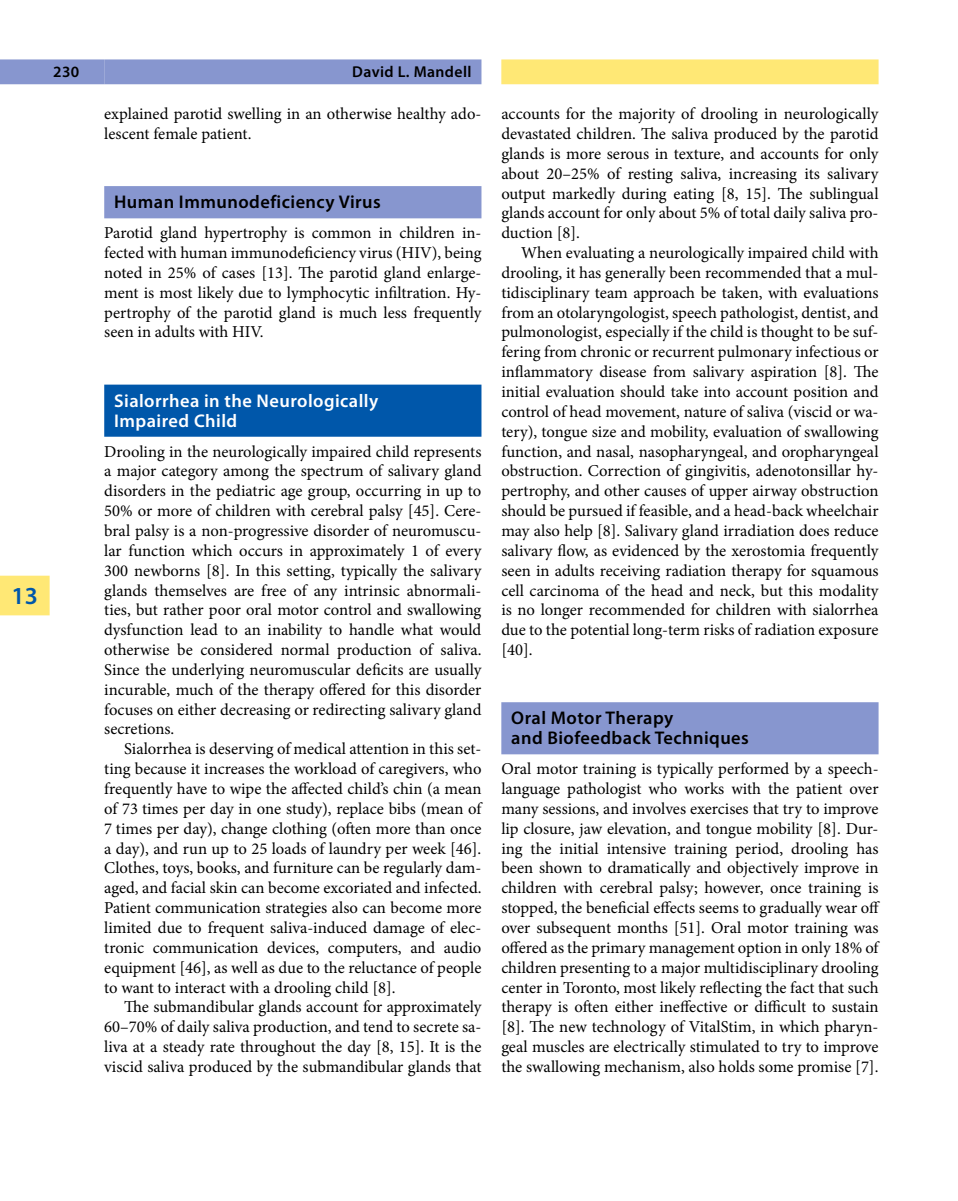
<style>
.page{position:relative;width:958px;height:1201px;background:#fff}
.page>*{position:absolute;margin:0;border:0;box-sizing:border-box;transform-origin:0 0}
.t1{font:600 24.5px "Myriad Pro";color:#0057aa}
.t2{font:600 18.38px/19.8px "Myriad Pro";letter-spacing:.025em;color:#000}
.t3{font:600 18.38px/19.8px "Myriad Pro";letter-spacing:.025em;color:#fff}
.t4{font:16.62px/19.8px "Minion Pro";color:#000;text-align:justify}
.t5{font:600 15.75px "Myriad Pro";letter-spacing:.025em;color:#000}
</style>
<div class="page">
<div style="left:104px;top:186px;width:377px;height:32px;background:#8796cf"></div>
<div style="left:104px;top:384px;width:377px;height:53px;background:#0057aa"></div>
<div style="left:501px;top:702px;width:377px;height:52px;background:#8796cf"></div>
<div style="left:0;top:59px;width:104px;height:25px;background:#8796cf"></div>
<div style="left:501px;top:59px;width:377px;height:25px;background:#ffe875"></div>
<div style="left:104px;top:59px;width:377px;height:25px;background:#8796cf"></div>
<div style="left:0;top:575px;width:50px;height:40px;background:#ffe875"></div>
<p class="t5" style="left:53px;top:61px;width:28px">230</p>
<p class="t5" style="left:352px;top:61px;width:121px">David L. Mandell</p>
<p class="t4" style="left:104px;top:104px;width:379px">explained parotid swelling in an otherwise healthy ado&shy;lescent female patient.</p>
<p class="t2" style="left:114px;top:192px;width:268px">Human Immunodeficiency Virus</p>
<p class="t4" style="left:104px;top:223px;width:379px">Parotid gland hypertrophy is common in children in&shy;fected with human immunodeficiency virus (HIV), being noted in 25% of cases [13]. The parotid gland enlarge&shy;ment is most likely due to lymphocytic infiltration. Hy&shy;pertrophy of the parotid gland is much less frequently seen in adults with HIV.</p>
<h1 class="t1" style="left:12px;top:580px;width:28px">13</h1>
<p class="t3" style="left:114px;top:390px;width:265px">Sialorrhea in the Neurologically<br>Impaired Child</p>
<p class="t4" style="left:104px;top:441px;width:379px">Drooling in the neurologically impaired child represents a major category among the spectrum of salivary gland disorders in the pediatric age group, occurring in up to 50% or more of children with cerebral palsy [45]. Cere&shy;bral palsy is a non-progressive disorder of neuromuscu&shy;lar function which occurs in approximately 1 of every 300 newborns [8]. In this setting, typically the salivary glands themselves are free of any intrinsic abnormali&shy;ties, but rather poor oral motor control and swallowing dysfunction lead to an inability to handle what would otherwise be considered normal production of saliva.<br>Since the underlying neuromuscular deficits are usually incurable, much of the therapy offered for this disorder focuses on either decreasing or redirecting salivary gland secretions.</p>
<p class="t4" style="left:104px;top:739px;width:379px;text-indent:20px">Sialorrhea is deserving of medical attention in this set&shy;ting because it increases the workload of caregivers, who frequently have to wipe the affected child’s chin (a mean of 73 times per day in one study), replace bibs (mean of 7 times per day), change clothing (often more than once a day), and run up to 25 loads of laundry per week [46].<br>Clothes, toys, books, and furniture can be regularly dam&shy;aged, and facial skin can become excoriated and infected.<br>Patient communication strategies also can become more limited due to frequent saliva-induced damage of elec&shy;tronic communication devices, computers, and audio equipment [46], as well as due to the reluctance of people to want to interact with a drooling child [8].</p>
<p class="t4" style="left:104px;top:997px;width:379px;text-indent:20px">The submandibular glands account for approximately 60–70% of daily saliva production, and tend to secrete sa&shy;liva at a steady rate throughout the day [8, 15]. It is the viscid saliva produced by the submandibular glands that</p>
<p class="t4" style="left:501px;top:104px;width:379px">accounts for the majority of drooling in neurologically devastated children. The saliva produced by the parotid glands is more serous in texture, and accounts for only about 20–25% of resting saliva, increasing its salivary output markedly during eating [8, 15]. The sublingual glands account for only about 5% of total daily saliva pro&shy;duction [8].</p>
<p class="t4" style="left:501px;top:243px;width:379px;text-align:left;text-indent:20px">When evaluating a neurologically impaired child with drooling, it has generally been recommended that a mul&shy;tidisciplinary team approach be taken, with evaluations from an otolaryngologist, speech pathologist, dentist, and pulmonologist, especially if the child is thought to be suf&shy;fering from chronic or recurrent pulmonary infectious or inflammatory disease from salivary aspiration [8]. The initial evaluation should take into account position and control of head movement, nature of saliva (viscid or wa&shy;tery), tongue size and mobility, evaluation of swallowing function, and nasal, nasopharyngeal, and oropharyngeal obstruction. Correction of gingivitis, adenotonsillar hy&shy;pertrophy, and other causes of upper airway obstruction should be pursued if feasible, and a head-back wheelchair may also help [8]. Salivary gland irradiation does reduce salivary flow, as evidenced by the xerostomia frequently seen in adults receiving radiation therapy for squamous cell carcinoma of the head and neck, but this modality is no longer recommended for children with sialorrhea due to the potential long-term risks of radiation exposure [40].</p>
<p class="t2" style="left:511px;top:707px;width:239px">Oral Motor Therapy<br>and Biofeedback Techniques</p>
<p class="t4" style="left:501px;top:759px;width:380px">Oral motor training is typically performed by a speech&shy;language pathologist who works with the patient over many sessions, and involves exercises that try to improve lip closure, jaw elevation, and tongue mobility [8]. Dur&shy;ing the initial intensive training period, drooling has been shown to dramatically and objectively improve in children with cerebral palsy; however, once training is stopped, the beneficial effects seems to gradually wear off over subsequent months [51]. Oral motor training was offered as the primary management option in only 18% of children presenting to a major multidisciplinary drooling center in Toronto, most likely reflecting the fact that such therapy is often either ineffective or difficult to sustain [8]. The new technology of VitalStim, in which pharyn&shy;geal muscles are electrically stimulated to try to improve the swallowing mechanism, also holds some promise [7].</p>
</div>
